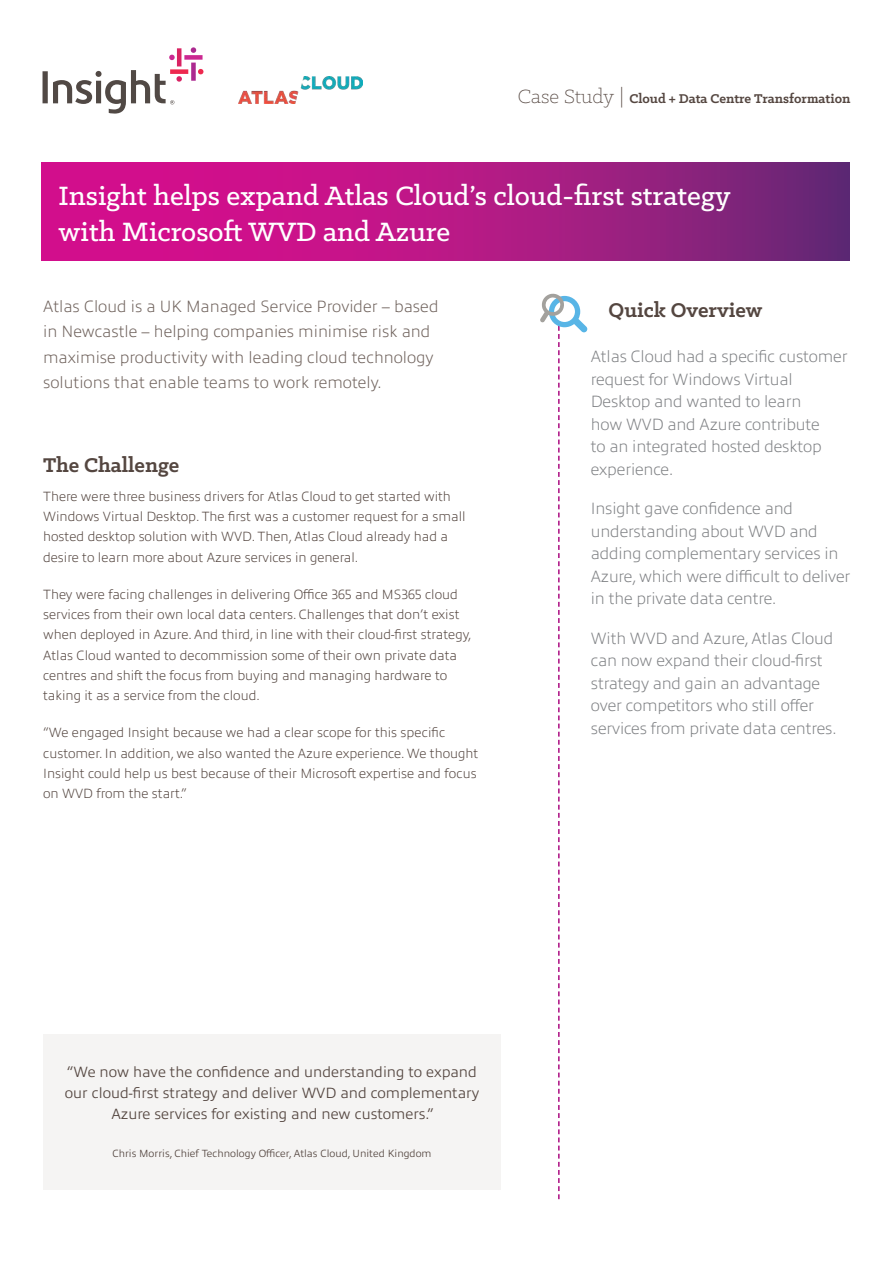
<style>
.page{position:relative;width:893px;height:1263px;background:#fff}
.page>*{position:absolute;margin:0;border:0;box-sizing:border-box;transform-origin:0 0}
.intro_white_out_copy{font:500 30px/36px "Klinic Slab";color:#fff}
.sub_headers{font:700 22.5px "Klinic Slab";color:#544640}
.overview_copy{font:200 16.5px/22.5px "Allumi Pro";letter-spacing:-.01em;color:#808285}
.intro_copy{font:200 16.5px/25.5px "Allumi Pro";color:#6f625c}
.quote_copy{font:300 15px/21px "Allumi Pro";color:#544640;text-align:center}
.t1{font:700 14.4px "Klinic Slab";color:#544640}
.Body_Copy{font:200 13.5px/20.2px "Allumi Pro";color:#544640}
.quotee{font:300 10.5px "Allumi Pro";color:#544640}
.s1{font-weight:300;font-size:21.6px}
.s2{font-weight:300;font-size:22.8px}
</style>
<div class="page">
<svg style="left:42px;top:163px;width:808px;height:98px;background:#ae1984"></svg>
<svg style="left:540px;top:293px;width:47px;height:906px"></svg>
<div style="left:43px;top:1034px;width:458px;height:155px;background:#f5f4f3"></div>
<img style="left:238px;top:76px;width:124px;height:27px">
<svg style="left:43px;top:47px;width:160px;height:67px"></svg>
<p class="t1" style="left:518px;top:89px;width:334px"><span class="s1">Case Study</span> <span class="s2">|</span> Cloud + Data Centre Transformation</p>
<p class="intro_white_out_copy" style="left:59px;top:177px;width:673px">Insight helps expand Atlas Cloud’s cloud-first strategy with Microsoft WVD and Azure</p>
<p class="intro_copy" style="left:43px;top:292px;width:397px">Atlas Cloud is a UK Managed Service Provider – based in Newcastle – helping companies minimise risk and maximise productivity with leading cloud technology solutions that enable teams to work remotely.</p>
<p class="sub_headers" style="left:43px;top:450px;width:138px">The Challenge</p>
<p class="Body_Copy" style="left:43px;top:485px;width:424px">There were three business drivers for Atlas Cloud to get started with Windows Virtual Desktop. The first was a customer request for a small hosted desktop solution with WVD. Then, Atlas Cloud already had a desire to learn more about Azure services in general.</p>
<p class="Body_Copy" style="left:43px;top:583px;width:430px">They were facing challenges in delivering Office 365 and MS365 cloud services from their own local data centers. Challenges that don’t exist when deployed in Azure. And third, in line with their cloud-first strategy, Atlas Cloud wanted to decommission some of their own private data centres and shift the focus from buying and managing hardware to taking it as a service from the cloud.</p>
<p class="Body_Copy" style="left:43px;top:722px;width:437px">“We engaged Insight because we had a clear scope for this specific customer. In addition, we also wanted the Azure experience. We thought Insight could help us best because of their Microsoft expertise and focus on WVD from the start.”</p>
<p class="quote_copy" style="left:65px;top:1060px;width:416px">“We now have the confidence and understanding to expand our cloud-first strategy and deliver WVD and complementary<br>Azure services for existing and new customers.”</p>
<p class="quotee" style="left:112px;top:1146px;width:321px">Chris Morris, Chief Technology Officer, Atlas Cloud, United Kingdom</p>
<p class="sub_headers" style="left:609px;top:295px;width:155px">Quick Overview</p>
<p class="overview_copy" style="left:591px;top:344px;width:258px">Atlas Cloud had a specific customer request for Windows Virtual<br>Desktop and wanted to learn<br>how WVD and Azure contribute<br>to an integrated hosted desktop experience.</p>
<p class="overview_copy" style="left:591px;top:496px;width:261px">Insight gave confidence and understanding about WVD and adding complementary services in<br>Azure, which were difficult to deliver in the private data centre.</p>
<p class="overview_copy" style="left:591px;top:625px;width:247px">With WVD and Azure, Atlas Cloud can now expand their cloud-first strategy and gain an advantage over competitors who still offer services from private data centres.</p>
</div>
